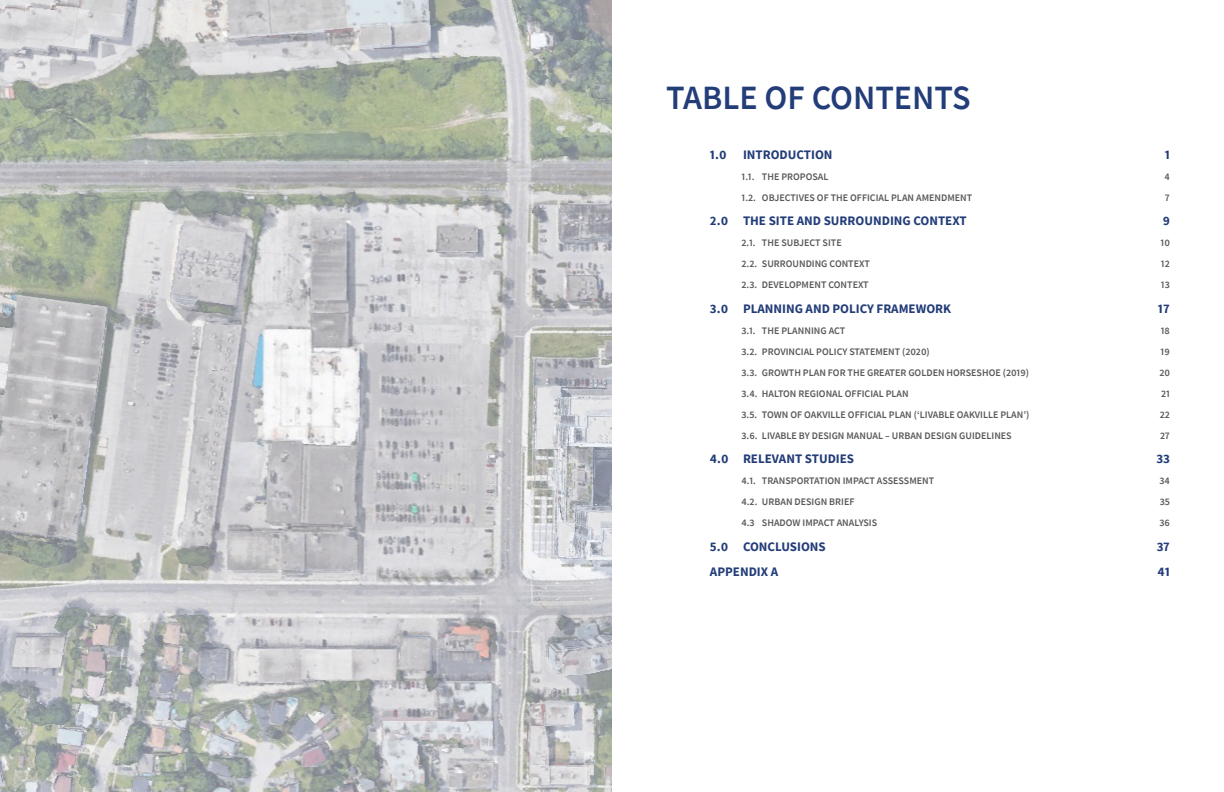
<style>
.page{position:relative;width:1224px;height:792px;background:#fff}
.page>*{position:absolute;margin:0;border:0;box-sizing:border-box;transform-origin:0 0}
.t1{font:600 34px "Source Sans Pro";color:#233d79}
.t2{font:700 13px "Source Sans Pro";color:#233d79}
.t3{font:600 10px "Source Sans Pro";color:#57585a}
</style>
<div class="page">
<img style="left:0;top:0;width:612px;height:792px">
<p class="t1" style="left:666px;top:75px;width:306px">TABLE OF CONTENTS</p>
<p class="t2" style="left:710px;top:146px;width:124px">1.0 INTRODUCTION</p>
<p class="t2" style="left:1165px;top:146px;width:7px">1</p>
<p class="t3" style="left:741px;top:170px;width:89px">1.1. THE PROPOSAL</p>
<p class="t3" style="left:1165px;top:170px;width:7px">4</p>
<p class="t3" style="left:741px;top:191px;width:232px">1.2. OBJECTIVES OF THE OFFICIAL PLAN AMENDMENT</p>
<p class="t3" style="left:1165px;top:191px;width:7px">7</p>
<p class="t2" style="left:710px;top:212px;width:258px">2.0 THE SITE AND SURROUNDING CONTEXT</p>
<p class="t2" style="left:1163px;top:212px;width:9px">9</p>
<p class="t3" style="left:741px;top:236px;width:102px">2.1. THE SUBJECT SITE</p>
<p class="t3" style="left:1161px;top:236px;width:11px">10</p>
<p class="t3" style="left:741px;top:257px;width:130px">2.2. SURROUNDING CONTEXT</p>
<p class="t3" style="left:1161px;top:257px;width:11px">12</p>
<p class="t3" style="left:741px;top:278px;width:129px">2.3. DEVELOPMENT CONTEXT</p>
<p class="t3" style="left:1161px;top:278px;width:11px">13</p>
<p class="t2" style="left:710px;top:300px;width:243px">3.0 PLANNING AND POLICY FRAMEWORK</p>
<p class="t2" style="left:1158px;top:300px;width:14px">17</p>
<p class="t3" style="left:741px;top:324px;width:105px">3.1. THE PLANNING ACT</p>
<p class="t3" style="left:1161px;top:324px;width:11px">18</p>
<p class="t3" style="left:741px;top:345px;width:190px">3.2. PROVINCIAL POLICY STATEMENT (2020)</p>
<p class="t3" style="left:1161px;top:345px;width:11px">19</p>
<p class="t3" style="left:741px;top:366px;width:289px">3.3. GROWTH PLAN FOR THE GREATER GOLDEN HORSESHOE (2019)</p>
<p class="t3" style="left:1159px;top:366px;width:12px">20</p>
<p class="t3" style="left:741px;top:387px;width:169px">3.4. HALTON REGIONAL OFFICIAL PLAN</p>
<p class="t3" style="left:1161px;top:387px;width:10px">21</p>
<p class="t3" style="left:741px;top:408px;width:289px">3.5. TOWN OF OAKVILLE OFFICIAL PLAN (‘LIVABLE OAKVILLE PLAN’)</p>
<p class="t3" style="left:1160px;top:408px;width:12px">22</p>
<p class="t3" style="left:741px;top:429px;width:272px">3.6. LIVABLE BY DESIGN MANUAL – URBAN DESIGN GUIDELINES</p>
<p class="t3" style="left:1160px;top:429px;width:11px">27</p>
<p class="t2" style="left:710px;top:450px;width:146px">4.0 RELEVANT STUDIES</p>
<p class="t2" style="left:1157px;top:450px;width:15px">33</p>
<p class="t3" style="left:741px;top:475px;width:194px">4.1. TRANSPORTATION IMPACT ASSESSMENT</p>
<p class="t3" style="left:1159px;top:475px;width:12px">34</p>
<p class="t3" style="left:741px;top:496px;width:115px">4.2. URBAN DESIGN BRIEF</p>
<p class="t3" style="left:1160px;top:496px;width:12px">35</p>
<p class="t3" style="left:741px;top:517px;width:137px">4.3 SHADOW IMPACT ANALYSIS</p>
<p class="t3" style="left:1159px;top:517px;width:12px">36</p>
<p class="t2" style="left:710px;top:538px;width:117px">5.0 CONCLUSIONS</p>
<p class="t2" style="left:1157px;top:538px;width:15px">37</p>
<p class="t2" style="left:710px;top:563px;width:70px">APPENDIX A</p>
<p class="t2" style="left:1158px;top:563px;width:14px">41</p>
</div>
